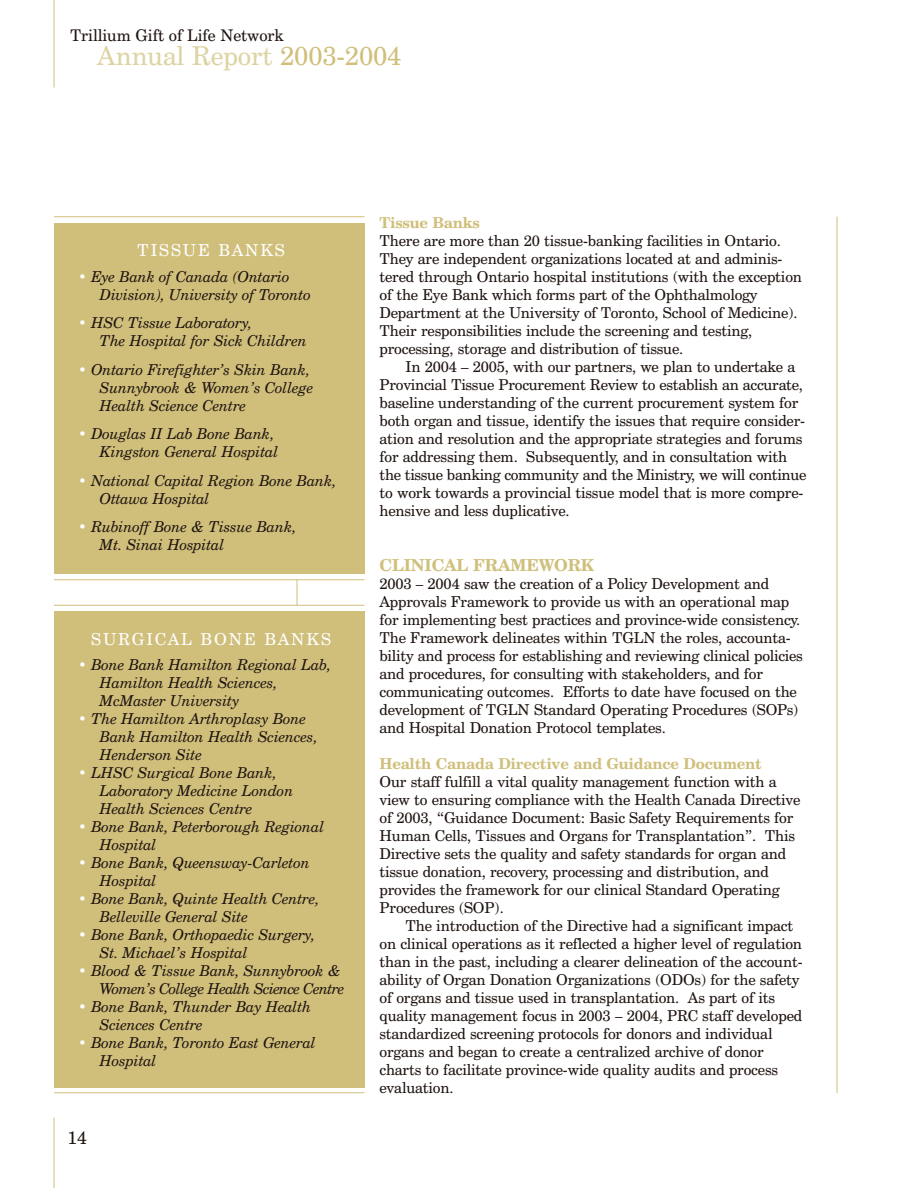
<style>
.page{position:relative;width:918px;height:1188px;background:#fff}
.page>*{position:absolute;margin:0;border:0;box-sizing:border-box;transform-origin:0 0}
.t1{font:26.1px "Century Schoolbook BT";letter-spacing:-.005em;color:#ded3a2}
.t2{font:18px "Century Schoolbook BT";color:#1f1410}
.t3{font:16.5px "Century Schoolbook BT";letter-spacing:.11em;color:#fff}
.t4{font:700 16.5px "Century Schoolbook BT";letter-spacing:-.01em;color:#d0bf7b}
.t5{font:16.05px "Century Schoolbook BT";letter-spacing:-.005em;color:#1f1410}
.t6{font:15px/18px "Century Schoolbook BT";letter-spacing:-.01em;color:#1f1410}
.t7{font:italic 15px/18px "Century Schoolbook BT";letter-spacing:-.01em;color:#1f1410}
.t8{font:italic 15px/18px "Century Schoolbook BT";letter-spacing:-.045em;color:#1f1410;text-align:right}
.t9{font:700 15px "Century Schoolbook BT";letter-spacing:-.01em;color:#d0bf7b}
.s1{color:#d0bf7b}
.s2{color:#fff}
</style>
<div class="page">
<hr style="left:54px;top:0;width:1px;height:87px;background:#d0bf7b">
<hr style="left:837px;top:217px;width:1px;height:876px;background:#d0bf7b">
<svg style="left:297px;top:580px;width:1px;height:25px"></svg>
<hr style="left:54px;top:1118px;width:1px;height:70px;background:#d0bf7b">
<div style="left:54px;top:223px;width:310px;height:351px;background:#d0bf7b"></div>
<hr style="left:54px;top:216px;width:310px;height:1px;background:#d0bf7b">
<div style="left:54px;top:611px;width:310px;height:476px;background:#d0bf7b"></div>
<hr style="left:54px;top:605px;width:310px;height:1px;background:#d0bf7b">
<hr style="left:54px;top:1092px;width:310px;height:1px;background:#d0bf7b">
<hr style="left:54px;top:579px;width:310px;height:1px;background:#d0bf7b">
<p class="t5" style="left:70px;top:29px;width:215px">Trillium Gift of Life Network</p>
<h1 class="t1" style="left:97px;top:46px;width:306px">Annual Report <span class="s1">2003-2004</span></h1>
<p class="t3" style="left:137px;top:244px;width:149px">TISSUE BANKS</p>
<p class="t7" style="left:100px;top:269px;width:213px;text-indent:-22px"><span class="s2">•</span> Eye Bank of Canada (Ontario<br>Division), University of Toronto</p>
<p class="t7" style="left:100px;top:315px;width:209px;text-indent:-22px"><span class="s2">•</span> HSC Tissue Laboratory,<br>The Hospital for Sick Children</p>
<p class="t7" style="left:100px;top:362px;width:215px;text-indent:-22px"><span class="s2">•</span> Ontario Firefighter’s Skin Bank,<br>Sunnybrook &amp; Women’s College<br>Health Science Centre</p>
<p class="t7" style="left:78px;top:426px;width:202px;text-align:right"><span class="s2">•</span> Douglas II Lab Bone Bank,<br>Kingston General Hospital</p>
<p class="t7" style="left:100px;top:473px;width:238px;text-indent:-22px"><span class="s2">•</span> National Capital Region Bone Bank,<br>Ottawa Hospital</p>
<p class="t7" style="left:100px;top:519px;width:198px;text-indent:-22px"><span class="s2">•</span> Rubinoff Bone &amp; Tissue Bank,<br>Mt. Sinai Hospital</p>
<p class="t3" style="left:91px;top:633px;width:241px">SURGICAL BONE BANKS</p>
<p class="t7" style="left:100px;top:657px;width:233px;text-indent:-22px"><span class="s2">•</span> Bone Bank Hamilton Regional Lab,<br>Hamilton Health Sciences,<br>McMaster University</p>
<p class="t7" style="left:100px;top:711px;width:219px;text-indent:-22px"><span class="s2">•</span> The Hamilton Arthroplasy Bone<br>Bank Hamilton Health Sciences,<br>Henderson Site</p>
<p class="t7" style="left:100px;top:765px;width:195px;text-indent:-22px"><span class="s2">•</span> LHSC Surgical Bone Bank,<br>Laboratory Medicine London<br>Health Sciences Centre</p>
<p class="t7" style="left:100px;top:819px;width:226px;text-indent:-22px"><span class="s2">•</span> Bone Bank, Peterborough Regional<br>Hospital</p>
<p class="t7" style="left:100px;top:855px;width:212px;text-indent:-22px"><span class="s2">•</span> Bone Bank, Queensway-Carleton<br>Hospital</p>
<p class="t7" style="left:100px;top:891px;width:221px;text-indent:-22px"><span class="s2">•</span> Bone Bank, Quinte Health Centre,<br>Belleville General Site</p>
<p class="t7" style="left:100px;top:927px;width:217px;text-indent:-22px"><span class="s2">•</span> Bone Bank, Orthopaedic Surgery,<br>St. Michael’s Hospital</p>
<p class="t8" style="left:78px;top:963px;width:268px"><span class="s2">•</span> Blood &amp; Tissue Bank, Sunnybrook &amp;<br>Women’s College Health Science Centre</p>
<p class="t7" style="left:100px;top:999px;width:213px;text-indent:-22px"><span class="s2">•</span> Bone Bank, Thunder Bay Health<br>Sciences Centre</p>
<p class="t7" style="left:100px;top:1035px;width:218px;text-indent:-22px"><span class="s2">•</span> Bone Bank, Toronto East General<br>Hospital</p>
<p class="t2" style="left:68px;top:1131px;width:21px">14</p>
<p class="t9" style="left:380px;top:217px;width:102px">Tissue Banks</p>
<p class="t6" style="left:380px;top:233px;width:424px">There are more than 20 tissue-banking facilities in Ontario.<br>They are independent organizations located at and adminis&shy;tered through Ontario hospital institutions (with the exception of the Eye Bank which forms part of the Ophthalmology Department at the University of Toronto, School of Medicine).<br>Their responsibilities include the screening and testing, processing, storage and distribution of tissue.</p>
<p class="t6" style="left:380px;top:359px;width:428px;text-indent:26px">In 2004 – 2005, with our partners, we plan to undertake a Provincial Tissue Procurement Review to establish an accurate, baseline understanding of the current procurement system for both organ and tissue, identify the issues that require consider&shy;ation and resolution and the appropriate strategies and forums for addressing them. Subsequently, and in consultation with the tissue banking community and the Ministry, we will continue to work towards a provincial tissue model that is more compre&shy;hensive and less duplicative.</p>
<p class="t4" style="left:380px;top:559px;width:216px">CLINICAL FRAMEWORK</p>
<p class="t6" style="left:380px;top:577px;width:425px">2003 – 2004 saw the creation of a Policy Development and Approvals Framework to provide us with an operational map for implementing best practices and province-wide consistency.<br>The Framework delineates within TGLN the roles, accounta&shy;bility and process for establishing and reviewing clinical policies and procedures, for consulting with stakeholders, and for communicating outcomes. Efforts to date have focused on the development of TGLN Standard Operating Procedures (SOPs) and Hospital Donation Protocol templates.</p>
<p class="t9" style="left:380px;top:758px;width:384px">Health Canada Directive and Guidance Document</p>
<p class="t6" style="left:380px;top:775px;width:423px">Our staff fulfill a vital quality management function with a view to ensuring compliance with the Health Canada Directive of 2003, “Guidance Document: Basic Safety Requirements for Human Cells, Tissues and Organs for Transplantation”. This Directive sets the quality and safety standards for organ and tissue donation, recovery, processing and distribution, and provides the framework for our clinical Standard Operating Procedures (SOP).</p>
<p class="t6" style="left:380px;top:919px;width:425px;text-indent:26px">The introduction of the Directive had a significant impact on clinical operations as it reflected a higher level of regulation than in the past, including a clearer delineation of the account&shy;ability of Organ Donation Organizations (ODOs) for the safety of organs and tissue used in transplantation. As part of its quality management focus in 2003 – 2004, PRC staff developed standardized screening protocols for donors and individual organs and began to create a centralized archive of donor charts to facilitate province-wide quality audits and process evaluation.</p>
</div>
